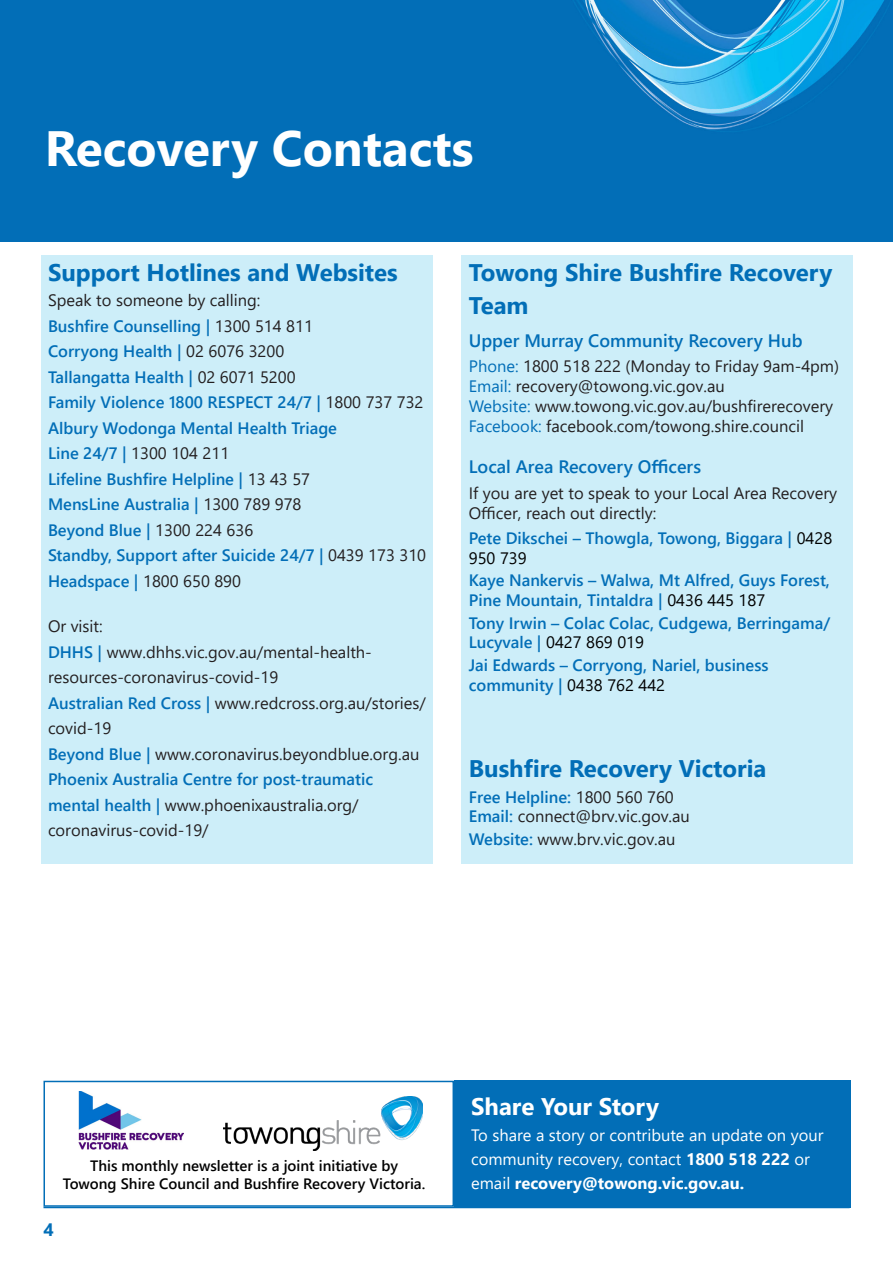
<style>
.page{position:relative;width:893px;height:1263px;background:#fff}
.page>*{position:absolute;margin:0;border:0;box-sizing:border-box;transform-origin:0 0}
.t1{font:700 49.5px "Segoe UI";color:#fff}
.t2{font:700 24px/33px "Segoe UI";color:#026eb7}
.t3{font:700 24px "Segoe UI";color:#fff}
.t4{font:600 18px "Segoe UI";color:#026eb7}
.t5{font:700 18px "Segoe UI";color:#026eb7}
.t6{font:600 16.5px/19.8px "Segoe UI";color:#026eb7}
.t7{font:16.5px/25.5px "Segoe UI";color:#231f20}
.t8{font:16.5px/24px "Segoe UI";color:#fff}
.t9{font:600 15px "Segoe UI";color:#000}
.s1{font-weight:400;color:#231f20}
.s2{font-weight:600;color:#026eb7}
.s3{color:#026eb7}
.s4{font-weight:400;color:#000}
.s5{font-weight:700}
</style>
<div class="page">
<div style="left:41px;top:255px;width:392px;height:609px;background:#cdeef9"></div>
<div style="left:461px;top:255px;width:391px;height:609px;background:#cdeef9"></div>
<hr style="left:43px;top:1207px;width:807px;height:1px;background:#026eb7">
<div style="left:454px;top:1081px;width:396px;height:127px;background:#026eb7"></div>
<img style="left:0;top:0;width:893px;height:242px">
<div style="left:15px;top:169px;width:846px;height:73px;background:#026eb7"></div>
<img style="left:224px;top:1096px;width:198px;height:55px">
<img style="left:79px;top:1092px;width:105px;height:57px">
<div style="left:44px;top:1081px;width:410px;height:126px;border:2px solid #026eb7"></div>
<p class="t1" style="left:45px;top:102px;width:430px">Recovery Contacts</p>
<p class="t2" style="left:48px;top:254px;width:351px">Support Hotlines and Websites</p>
<p class="t7" style="left:48px;top:286px;width:214px">Speak to someone by calling:</p>
<p class="t6" style="left:48px;top:315px;width:266px">Bushfire Counselling | <span class="s1">1300 514 811</span></p>
<p class="t6" style="left:48px;top:340px;width:238px">Corryong Health | <span class="s1">02 6076 3200</span></p>
<p class="t6" style="left:48px;top:366px;width:249px">Tallangatta Health | <span class="s1">02 6071 5200</span></p>
<p class="t6" style="left:48px;top:391px;width:377px">Family Violence 1800 RESPECT 24/7 | <span class="s1">1800 737 732</span></p>
<p class="t6" style="left:48px;top:417px;width:291px">Albury Wodonga Mental Health Triage</p>
<p class="t7" style="left:48px;top:439px;width:183px"><span class="s2">Line 24/7 |</span> 1300 104 211</p>
<p class="t6" style="left:48px;top:468px;width:264px">Lifeline Bushfire Helpline | <span class="s1">13 43 57</span></p>
<p class="t6" style="left:48px;top:493px;width:255px">MensLine Australia | <span class="s1">1300 789 978</span></p>
<p class="t6" style="left:48px;top:519px;width:207px">Beyond Blue | <span class="s1">1300 224 636</span></p>
<p class="t6" style="left:48px;top:544px;width:380px">Standby, Support after Suicide 24/7 | <span class="s1">0439 173 310</span></p>
<p class="t6" style="left:48px;top:570px;width:195px">Headspace | <span class="s1">1800 650 890</span></p>
<p class="t7" style="left:48px;top:612px;width:56px">Or visit:</p>
<p class="t7" style="left:48px;top:638px;width:325px"><span class="s2">DHHS |</span> www.dhhs.vic.gov.au/mental-health&shy;resources-coronavirus-covid-19</p>
<p class="t7" style="left:48px;top:689px;width:379px"><span class="s2">Australian Red Cross |</span> www.redcross.org.au/stories/ covid-19</p>
<p class="t7" style="left:48px;top:740px;width:373px"><span class="s2">Beyond Blue |</span> www.coronavirus.beyondblue.org.au</p>
<p class="t6" style="left:48px;top:765px;width:327px;line-height:25.5px">Phoenix Australia Centre for post-traumatic mental health | <span class="s1">www.phoenixaustralia.org/ coronavirus-covid-19/</span></p>
<p class="t2" style="left:469px;top:254px;width:365px">Towong Shire Bushfire Recovery<br>Team</p>
<p class="t4" style="left:469px;top:323px;width:335px">Upper Murray Community Recovery Hub</p>
<p class="t7" style="left:469px;top:352px;width:372px"><span class="s3">Phone:</span> 1800 518 222 (Monday to Friday 9am-4pm)</p>
<p class="t7" style="left:469px;top:372px;width:257px"><span class="s3">Email:</span> recovery@towong.vic.gov.au</p>
<p class="t7" style="left:469px;top:392px;width:366px"><span class="s3">Website:</span> www.towong.vic.gov.au/bushfirerecovery</p>
<p class="t7" style="left:469px;top:412px;width:337px"><span class="s3">Facebook:</span> facebook.com/towong.shire.council</p>
<p class="t4" style="left:469px;top:450px;width:234px">Local Area Recovery Officers</p>
<p class="t7" style="left:469px;top:481px;width:370px;line-height:19.8px">If you are yet to speak to your Local Area Recovery<br>Officer, reach out directly:</p>
<p class="t6" style="left:469px;top:527px;width:365px">Pete Dikschei – Thowgla, Towong, Biggara | <span class="s4">0428<br>950 739</span></p>
<p class="t6" style="left:469px;top:569px;width:363px">Kaye Nankervis – Walwa, Mt Alfred, Guys Forest,<br>Pine Mountain, Tintaldra | <span class="s4">0436 445 187</span></p>
<p class="t6" style="left:469px;top:611px;width:363px">Tony Irwin – Colac Colac, Cudgewa, Berringama/<br>Lucyvale | <span class="s4">0427 869 019</span></p>
<p class="t6" style="left:469px;top:654px;width:301px">Jai Edwards – Corryong, Nariel, business community | <span class="s4">0438 762 442</span></p>
<p class="t2" style="left:469px;top:750px;width:299px">Bushfire Recovery Victoria</p>
<p class="t6" style="left:469px;top:785px;width:206px">Free Helpline: <span class="s1">1800 560 760</span></p>
<p class="t7" style="left:469px;top:802px;width:223px"><span class="s2">Email:</span> connect@brv.vic.gov.au</p>
<p class="t7" style="left:469px;top:825px;width:208px"><span class="s2">Website:</span> www.brv.vic.gov.au</p>
<p class="t9" style="left:90px;top:1152px;width:310px">This monthly newsletter is a joint initiative by</p>
<p class="t9" style="left:63px;top:1170px;width:364px">Towong Shire Council and Bushfire Recovery Victoria.</p>
<p class="t5" style="left:44px;top:1212px;width:12px">4</p>
<p class="t3" style="left:471px;top:1084px;width:189px">Share Your Story</p>
<p class="t8" style="left:471px;top:1121px;width:354px">To share a story or contribute an update on your community recovery, contact <span class="s5">1800 518 222</span> or email <span class="s5">recovery@towong.vic.gov.au.</span></p>
</div>
